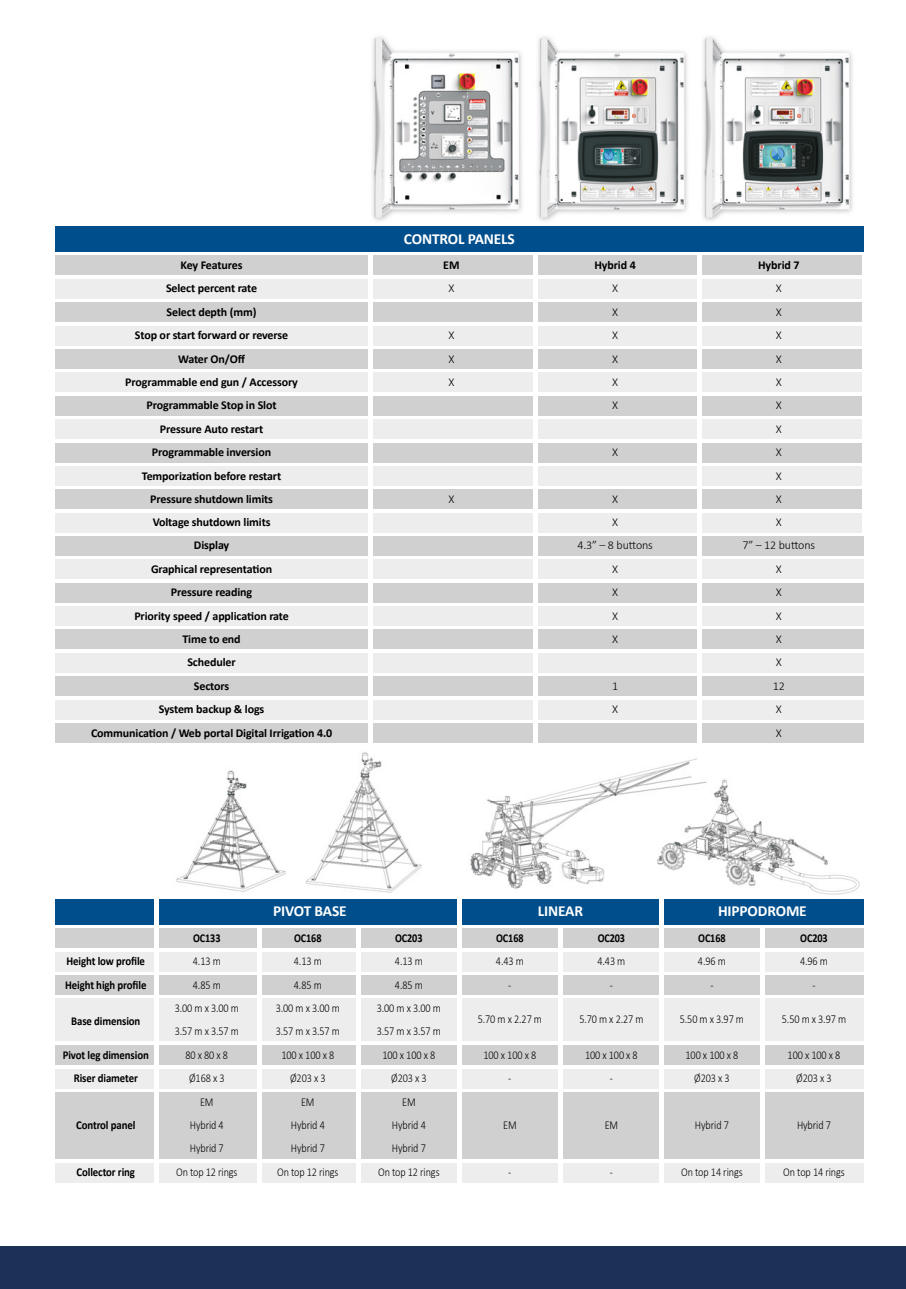
<style>
.page{position:relative;width:906px;height:1289px;background:#fff}
.page>*{position:absolute;margin:0;border:0;box-sizing:border-box;transform-origin:0 0}
.t1{font:700 15.3px "Calibri";letter-spacing:-.01em;color:#fff}
.t2{font:700 12px/23.4px "Calibri";letter-spacing:-.01em;color:#000;text-align:center}
.t3{font:300 12px/23.4px "Calibri";letter-spacing:-.01em;color:#000;text-align:center;scale:.85 1}
.t4{font:700 12px/23.4px "Calibri";letter-spacing:-.01em;color:#000;scale:.9 1}
.t5{font:300 12px/23.4px "Calibri";letter-spacing:-.01em;color:#000;text-align:justify}
.t6{font:700 12px "Calibri";letter-spacing:-.01em;color:#000;scale:.85 1}
</style>
<div class="page">
<img style="left:55px;top:36px;width:809px;height:1147px">
<div style="left:55px;top:279px;width:808px;height:19px;background:#ededed"></div>
<div style="left:55px;top:559px;width:808px;height:19px;background:#ededed"></div>
<div style="left:55px;top:373px;width:808px;height:19px;background:#ededed"></div>
<div style="left:55px;top:653px;width:808px;height:19px;background:#ededed"></div>
<div style="left:55px;top:466px;width:808px;height:19px;background:#ededed"></div>
<div style="left:55px;top:326px;width:808px;height:19px;background:#ededed"></div>
<div style="left:55px;top:606px;width:808px;height:19px;background:#ededed"></div>
<div style="left:55px;top:419px;width:808px;height:20px;background:#ededed"></div>
<div style="left:55px;top:700px;width:808px;height:19px;background:#ededed"></div>
<div style="left:55px;top:513px;width:808px;height:19px;background:#ededed"></div>
<div style="left:55px;top:227px;width:808px;height:25px;background:#004f8c"></div>
<div style="left:55px;top:303px;width:808px;height:19px;background:#d0d0d0"></div>
<div style="left:55px;top:583px;width:808px;height:19px;background:#d0d0d0"></div>
<div style="left:55px;top:396px;width:808px;height:19px;background:#d0d0d0"></div>
<div style="left:55px;top:676px;width:808px;height:19px;background:#d0d0d0"></div>
<div style="left:55px;top:490px;width:808px;height:19px;background:#d0d0d0"></div>
<div style="left:55px;top:349px;width:808px;height:19px;background:#d0d0d0"></div>
<div style="left:55px;top:629px;width:808px;height:20px;background:#d0d0d0"></div>
<div style="left:55px;top:443px;width:808px;height:19px;background:#d0d0d0"></div>
<div style="left:55px;top:723px;width:808px;height:19px;background:#d0d0d0"></div>
<div style="left:55px;top:256px;width:808px;height:19px;background:#d0d0d0"></div>
<div style="left:55px;top:536px;width:808px;height:19px;background:#d0d0d0"></div>
<hr style="left:368px;top:254px;width:4px;height:282px;background:#fff">
<hr style="left:863px;top:254px;width:4px;height:282px;background:#fff">
<hr style="left:368px;top:535px;width:4px;height:216px;background:#fff">
<hr style="left:533px;top:254px;width:4px;height:282px;background:#fff">
<hr style="left:533px;top:535px;width:4px;height:216px;background:#fff">
<hr style="left:698px;top:254px;width:4px;height:282px;background:#fff">
<hr style="left:698px;top:535px;width:4px;height:216px;background:#fff">
<div style="left:55px;top:952px;width:808px;height:19px;background:#ededed"></div>
<div style="left:55px;top:899px;width:808px;height:25px;background:#004f8c"></div>
<div style="left:55px;top:1162px;width:808px;height:20px;background:#ededed"></div>
<div style="left:55px;top:1069px;width:808px;height:19px;background:#ededed"></div>
<div style="left:55px;top:998px;width:808px;height:42px;background:#ededed"></div>
<div style="left:55px;top:975px;width:808px;height:19px;background:#d0d0d0"></div>
<div style="left:55px;top:928px;width:808px;height:19px;background:#d0d0d0"></div>
<div style="left:55px;top:1092px;width:808px;height:67px;background:#d0d0d0"></div>
<div style="left:55px;top:1045px;width:808px;height:19px;background:#d0d0d0"></div>
<hr style="left:154px;top:895px;width:4px;height:293px;background:#fff">
<hr style="left:257px;top:927px;width:4px;height:261px;background:#fff">
<hr style="left:356px;top:927px;width:4px;height:261px;background:#fff">
<hr style="left:659px;top:895px;width:4px;height:298px;background:#fff">
<hr style="left:558px;top:927px;width:4px;height:266px;background:#fff">
<hr style="left:457px;top:895px;width:4px;height:298px;background:#fff">
<hr style="left:760px;top:927px;width:4px;height:259px;background:#fff">
<div style="left:0;top:1246px;width:906px;height:42px;background:#1d3157"></div>
<p class="t2" style="left:91px;top:253px;width:243px">Key Features<br>Select percent rate<br>Select depth (mm)<br>Stop or start forward or reverse<br>Water On/Off<br>Programmable end gun / Accessory<br>Programmable Stop in Slot<br>Pressure Auto restart<br>Programmable inversion<br>Temporization before restart<br>Pressure shutdown limits<br>Voltage shutdown limits<br>Display<br>Graphical representation<br>Pressure reading<br>Priority speed / application rate<br>Time to end<br>Scheduler<br>Sectors<br>System backup &amp; logs<br>Communication / Web portal Digital Irrigation 4.0</p>
<p class="t1" style="left:404px;top:228px;width:112px">CONTROL PANELS</p>
<p class="t2" style="left:443px;top:253px;width:18px">EM</p>
<p class="t5" style="left:448px;top:276px;width:8px">X</p>
<p class="t5" style="left:448px;top:323px;width:8px">X X X</p>
<p class="t5" style="left:448px;top:487px;width:8px">X</p>
<p class="t2" style="left:594px;top:253px;width:43px">Hybrid 4</p>
<p class="t5" style="left:612px;top:276px;width:8px">X X X X X X</p>
<p class="t5" style="left:612px;top:440px;width:8px">X</p>
<p class="t5" style="left:577px;top:487px;width:77px;text-align:center">X<br>X<br>4.3” – 8 buttons<br>X<br>X<br>X<br>X</p>
<p class="t5" style="left:612px;top:674px;width:8px">1<br>X</p>
<p class="t2" style="left:758px;top:253px;width:43px">Hybrid 7</p>
<p class="t5" style="left:742px;top:276px;width:74px;text-align:center">X<br>X<br>X<br>X<br>X<br>X<br>X<br>X<br>X<br>X<br>X<br>7” – 12 buttons<br>X<br>X<br>X<br>X<br>X<br>12<br>X<br>X</p>
<p class="t1" style="left:273px;top:900px;width:75px">PIVOT BASE</p>
<p class="t1" style="left:538px;top:900px;width:47px">LINEAR</p>
<p class="t1" style="left:718px;top:900px;width:90px">HIPPODROME</p>
<p class="t6" style="left:193px;top:929px;width:34px">OC133</p>
<p class="t3" style="left:175px;top:949px;width:77px">4.13 m<br>4.85 m<br>3.00 m x 3.00 m<br>3.57 m x 3.57 m<br>80 x 80 x 8<br>Ø168 x 3<br>EM<br>Hybrid 4<br>Hybrid 7<br>On top 12 rings</p>
<p class="t6" style="left:294px;top:929px;width:34px">OC168</p>
<p class="t3" style="left:276px;top:949px;width:77px">4.13 m<br>4.85 m<br>3.00 m x 3.00 m<br>3.57 m x 3.57 m<br>100 x 100 x 8<br>Ø203 x 3<br>EM<br>Hybrid 4<br>Hybrid 7<br>On top 12 rings</p>
<p class="t6" style="left:395px;top:929px;width:34px">OC203</p>
<p class="t3" style="left:377px;top:949px;width:77px">4.13 m<br>4.85 m<br>3.00 m x 3.00 m<br>3.57 m x 3.57 m<br>100 x 100 x 8<br>Ø203 x 3<br>EM<br>Hybrid 4<br>Hybrid 7<br>On top 12 rings</p>
<p class="t6" style="left:496px;top:929px;width:34px">OC168</p>
<p class="t3" style="left:496px;top:949px;width:34px">4.43 m -</p>
<p class="t6" style="left:598px;top:929px;width:34px">OC203</p>
<p class="t3" style="left:597px;top:949px;width:34px">4.43 m -</p>
<p class="t6" style="left:698px;top:929px;width:34px">OC168</p>
<p class="t3" style="left:698px;top:949px;width:34px">4.96 m -</p>
<p class="t6" style="left:800px;top:929px;width:34px">OC203</p>
<p class="t3" style="left:800px;top:949px;width:34px">4.96 m -</p>
<p class="t4" style="left:65px;top:949px;width:92px">Height low profile<br>Height high profile</p>
<p class="t4" style="left:71px;top:1009px;width:78px">Base dimension</p>
<p class="t3" style="left:478px;top:1007px;width:77px">5.70 m x 2.27 m</p>
<p class="t3" style="left:579px;top:1007px;width:77px">5.70 m x 2.27 m</p>
<p class="t3" style="left:680px;top:1007px;width:77px">5.50 m x 3.97 m</p>
<p class="t3" style="left:782px;top:1007px;width:77px">5.50 m x 3.97 m</p>
<p class="t4" style="left:63px;top:1042px;width:97px;text-align:center">Pivot leg dimension<br>Riser diameter</p>
<p class="t4" style="left:76px;top:1113px;width:67px">Control panel</p>
<p class="t4" style="left:77px;top:1159px;width:67px">Collector ring</p>
<p class="t3" style="left:483px;top:1042px;width:64px">100 x 100 x 8 -</p>
<p class="t3" style="left:585px;top:1042px;width:64px">100 x 100 x 8 -</p>
<p class="t3" style="left:685px;top:1042px;width:64px">100 x 100 x 8<br>Ø203 x 3</p>
<p class="t3" style="left:695px;top:1113px;width:41px">Hybrid 7</p>
<p class="t3" style="left:681px;top:1159px;width:74px">On top 14 rings</p>
<p class="t3" style="left:787px;top:1042px;width:64px">100 x 100 x 8<br>Ø203 x 3</p>
<p class="t3" style="left:797px;top:1113px;width:41px">Hybrid 7</p>
<p class="t3" style="left:783px;top:1159px;width:74px">On top 14 rings</p>
<p class="t3" style="left:503px;top:1113px;width:17px">EM</p>
<p class="t3" style="left:604px;top:1113px;width:17px">EM</p>
<p class="t3" style="left:508px;top:1159px;width:5px">-</p>
<p class="t3" style="left:610px;top:1159px;width:5px">-</p>
</div>
